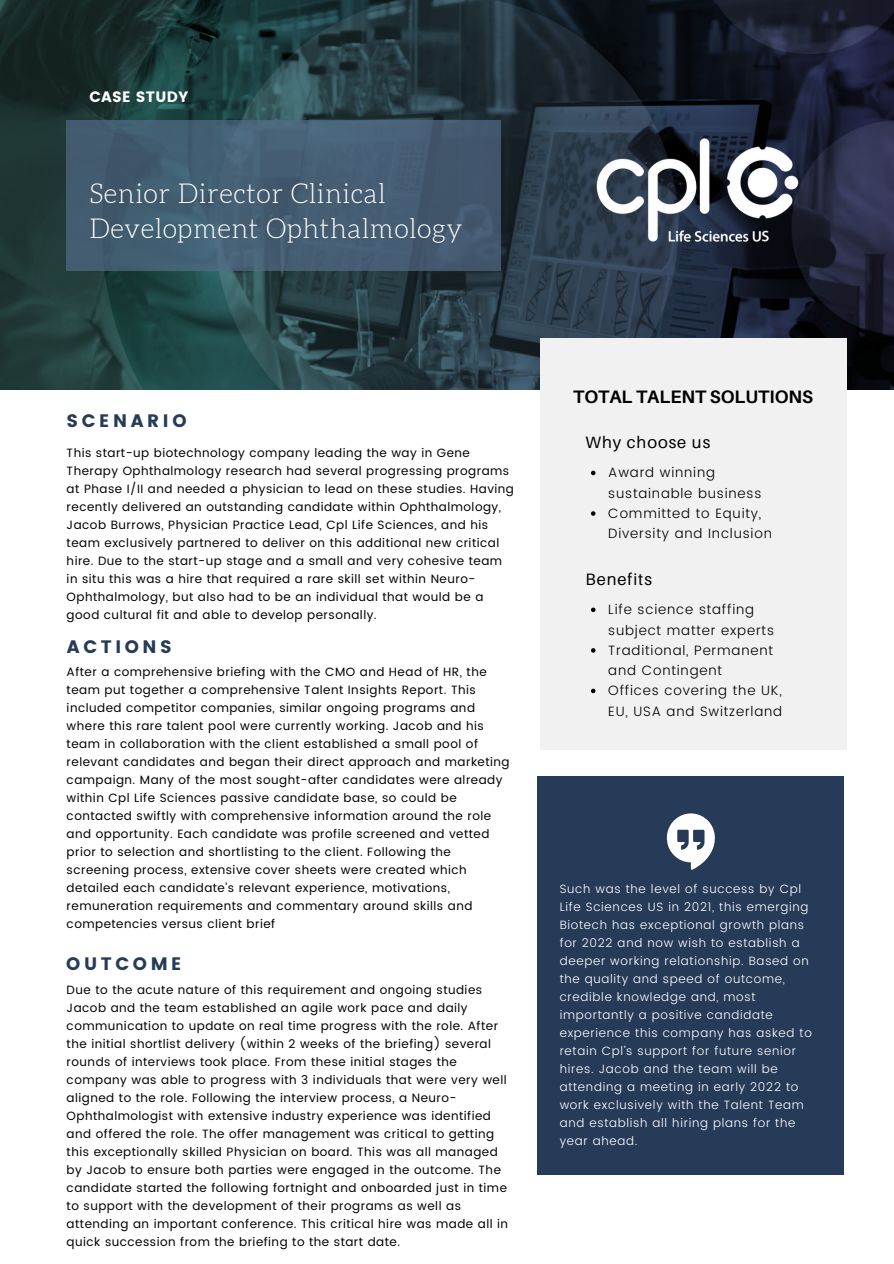
<style>
.page{position:relative;width:894px;height:1264px;background:#fff}
.page>*{position:absolute;margin:0;border:0;box-sizing:border-box;transform-origin:0 0}
.t1{font:300 27px/35px "Aleo";letter-spacing:.02em;color:#fff}
.t2{font:18px "Poppins";letter-spacing:.2em;color:#263b57}
.t3{font:700 18px "Aileron";color:#000}
.t4{font:16.5px "Aileron";letter-spacing:.06em;color:#000}
.t5{font:15px "Poppins";letter-spacing:.02em;color:#fff}
.t6{font:300 13.5px/20.2px "Poppins";letter-spacing:.06em;color:#000}
.t7{font:12px/18px "Poppins";letter-spacing:.04em;color:#000}
.t8{font:300 12px/18px "Poppins";letter-spacing:.06em;color:#fff}
</style>
<div class="page">
<img style="left:0;top:0;width:893px;height:390px">
<div style="left:66px;top:121px;width:434px;height:149px;background:#445d72"></div>
<div style="left:540px;top:339px;width:306px;height:410px;background:#f1f1f1"></div>
<svg style="left:591px;top:607px;width:4px;height:5px"></svg>
<svg style="left:591px;top:648px;width:4px;height:4px"></svg>
<svg style="left:591px;top:688px;width:4px;height:5px"></svg>
<svg style="left:591px;top:470px;width:4px;height:5px"></svg>
<svg style="left:591px;top:511px;width:4px;height:5px"></svg>
<img style="left:563px;top:101px;width:268px;height:179px">
<div style="left:537px;top:776px;width:306px;height:398px;background:#263b57"></div>
<svg style="left:666px;top:813px;width:48px;height:56px"></svg>
<p class="t5" style="left:89px;top:88px;width:100px">CASE STUDY</p>
<h1 class="t1" style="left:89px;top:177px;width:374px">Senior Director Clinical<br>Development Ophthalmology</h1>
<h2 class="t2" style="left:67px;top:410px;width:121px">SCENARIO</h2>
<p class="t7" style="left:67px;top:444px;width:449px">This start-up biotechnology company leading the way in Gene Therapy Ophthalmology research had several progressing programs at Phase I/II and needed a physician to lead on these studies. Having recently delivered an outstanding candidate within Ophthalmology, Jacob Burrows, Physician Practice Lead, Cpl Life Sciences, and his team exclusively partnered to deliver on this additional new critical hire. Due to the start-up stage and a small and very cohesive team in situ this was a hire that required a rare skill set within Neuro-Ophthalmology, but also had to be an individual that would be a good cultural fit and able to develop personally.</p>
<h2 class="t2" style="left:67px;top:636px;width:106px">ACTIONS</h2>
<p class="t7" style="left:67px;top:662px;width:444px">After a comprehensive briefing with the CMO and Head of HR, the team put together a comprehensive Talent Insights Report. This included competitor companies, similar ongoing programs and where this rare talent pool were currently working. Jacob and his team in collaboration with the client established a small pool of relevant candidates and began their direct approach and marketing campaign. Many of the most sought-after candidates were already within Cpl Life Sciences passive candidate base, so could be contacted swiftly with comprehensive information around the role and opportunity. Each candidate was profile screened and vetted prior to selection and shortlisting to the client. Following the screening process, extensive cover sheets were created which detailed each candidate’s relevant experience, motivations, remuneration requirements and commentary around skills and competencies versus client brief</p>
<h2 class="t2" style="left:66px;top:953px;width:117px">OUTCOME</h2>
<p class="t7" style="left:67px;top:980px;width:443px">Due to the acute nature of this requirement and ongoing studies Jacob and the team established an agile work pace and daily communication to update on real time progress with the role. After the initial shortlist delivery (within 2 weeks of the briefing) several rounds of interviews took place. From these initial stages the company was able to progress with 3 individuals that were very well aligned to the role. Following the interview process, a Neuro-Ophthalmologist with extensive industry experience was identified and offered the role. The offer management was critical to getting this exceptionally skilled Physician on board. This was all managed by Jacob to ensure both parties were engaged in the outcome. The candidate started the following fortnight and onboarded just in time to support with the development of their programs as well as attending an important conference. This critical hire was made all in quick succession from the briefing to the start date.</p>
<h2 class="t3" style="left:573px;top:385px;width:241px">TOTAL TALENT SOLUTIONS</h2>
<h3 class="t4" style="left:585px;top:432px;width:126px">Why choose us</h3>
<p class="t6" style="left:608px;top:462px;width:165px">Award winning sustainable business<br>Committed to Equity,<br>Diversity and Inclusion</p>
<h3 class="t4" style="left:585px;top:569px;width:68px">Benefits</h3>
<p class="t6" style="left:608px;top:599px;width:175px">Life science staffing subject matter experts<br>Traditional, Permanent and Contingent<br>Offices covering the UK,<br>EU, USA and Switzerland</p>
<p class="t8" style="left:559px;top:879px;width:254px">Such was the level of success by Cpl Life Sciences US in 2021, this emerging Biotech has exceptional growth plans for 2022 and now wish to establish a deeper working relationship. Based on the quality and speed of outcome, credible knowledge and, most importantly a positive candidate experience this company has asked to retain Cpl’s support for future senior hires. Jacob and the team will be attending a meeting in early 2022 to work exclusively with the Talent Team and establish all hiring plans for the year ahead.</p>
</div>
